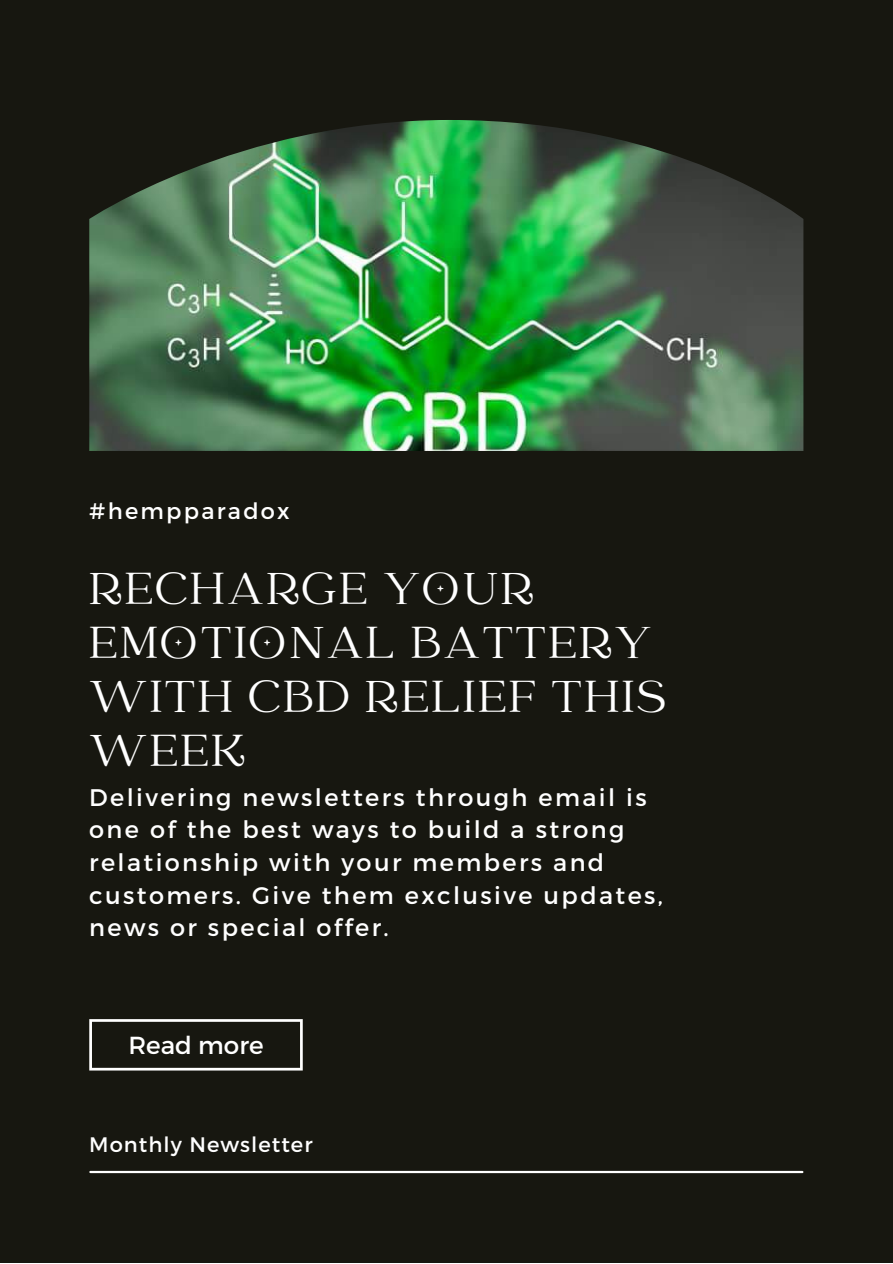
<style>
.page{position:relative;width:893px;height:1264px;background:#fff}
.page>*{position:absolute;margin:0;border:0;box-sizing:border-box;transform-origin:0 0}
.t1{font:49.35px/54px "Catchy Mager";letter-spacing:.05em;color:#fff}
.t2{font:24.6px "Montserrat";color:#fff}
.t3{font:24px/32.5px "Montserrat";letter-spacing:.1em;color:#fff}
.t4{font:22.5px "Montserrat";letter-spacing:.1em;color:#fff}
.t5{font:21px "Montserrat";letter-spacing:.05em;color:#fff}
</style>
<div class="page">
<div style="left:0;top:0;width:892px;height:1262px;background:#171710"></div>
<img style="left:89px;top:120px;width:714px;height:331px">
<hr style="left:90px;top:1170px;width:712px;height:3px;background:#fff">
<svg style="left:89px;top:1019px;width:214px;height:51px"></svg>
<p class="t4" style="left:89px;top:496px;width:202px">#hempparadox</p>
<h1 class="t1" style="left:89px;top:565px;width:578px">RECHARGE YOUR<br>EMOTIONAL BATTERY<br>WITH CBD RELIEF THIS<br>WEEK</h1>
<p class="t3" style="left:89px;top:779px;width:575px">Delivering newsletters through email is one of the best ways to build a strong relationship with your members and customers. Give them exclusive updates, news or special offer.</p>
<p class="t2" style="left:128px;top:1029px;width:137px">Read more</p>
<p class="t5" style="left:89px;top:1130px;width:225px">Monthly Newsletter</p>
</div>
